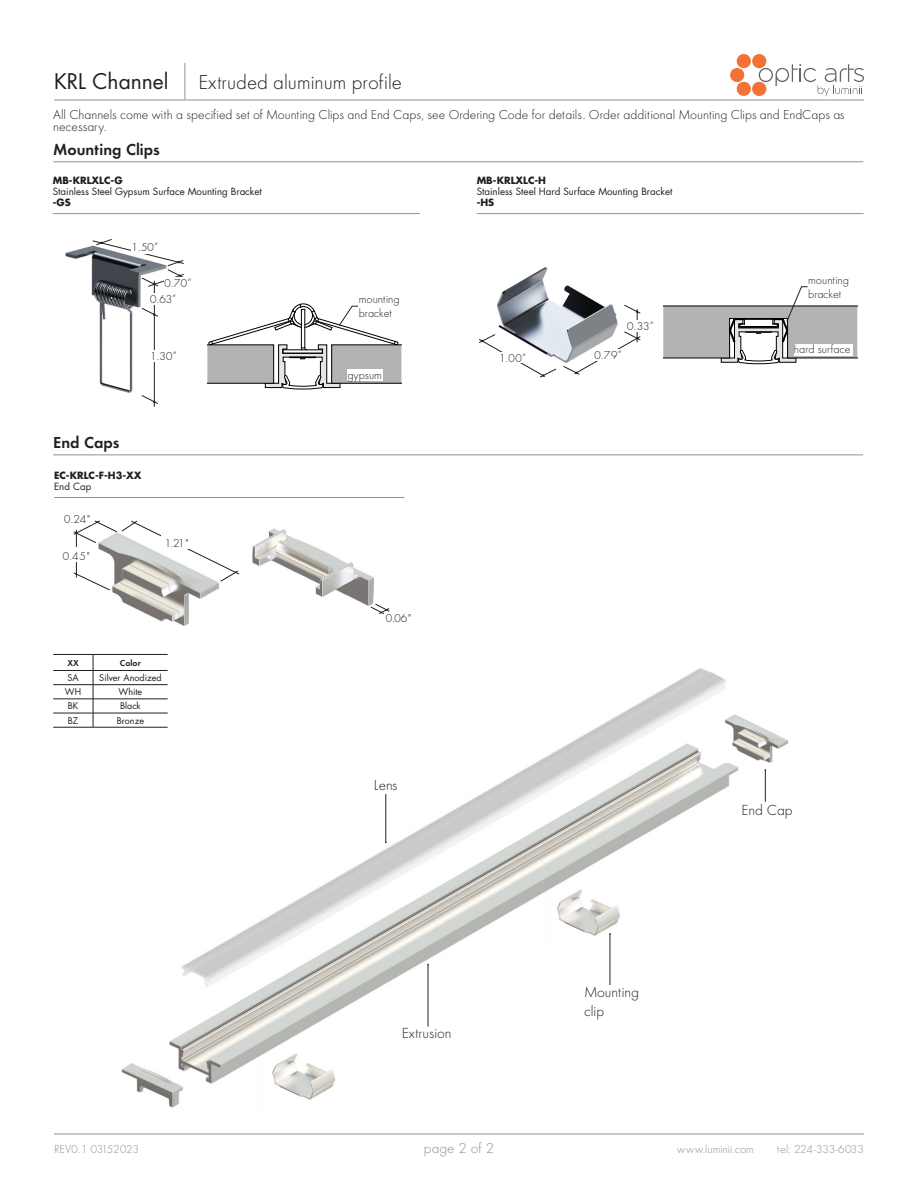
<style>
.page{position:relative;width:918px;height:1188px;background:#fff}
.page>*{position:absolute;margin:0;border:0;box-sizing:border-box;transform-origin:0 0}
.t1{font:21px "Futura Light DTC";color:#231f20}
.t2{font:21px "Futura";color:#231f20}
.Features_-_H1{font:16.5px "Futura Demi Bold DTC";color:#231f20}
.t3{font:15.15px "Futura Light DTC";color:#231f20}
.t4{font:15px "Futura Light DTC";color:#939192}
.Section_Disclaimer{font:13.5px/12px "Futura Light DTC";color:#231f20}
.t5{font:12px/14.4px "Futura Light DTC";color:#231f20}
.t6{font:12px "Futura Light DTC";letter-spacing:-.05em;color:#939192}
.t7{font:12px "Futura Light DTC";color:#939192}
.t8{font:12px "Futura Light DTC";letter-spacing:-.055em;color:#939192}
.Paragraph_Style_2{font:9.75px/11.2px "Futura";color:#231f20}
.Paragraph_Style_2-2{font:700 9.75px/11.7px "Futura";color:#231f20}
.t9{font:9px "Futura";color:#231f20}
.t10{font:9px "Futura Demi Bold DTC";color:#231f20}
.s1{font-weight:700}
.s2{font-weight:400}
</style>
<div class="page">
<img style="left:496px;top:266px;width:130px;height:96px">
<svg style="left:624px;top:305px;width:16px;height:8px"></svg>
<svg style="left:563px;top:332px;width:77px;height:43px"></svg>
<svg style="left:479px;top:334px;width:77px;height:43px"></svg>
<hr style="left:637px;top:309px;width:1px;height:33px;background:#231f20">
<div style="left:594px;top:350px;width:30px;height:11px;background:#fff"></div>
<div style="left:499px;top:352px;width:30px;height:11px;background:#fff"></div>
<div style="left:627px;top:320px;width:32px;height:11px;background:#fff"></div>
<svg style="left:663px;top:287px;width:194px;height:77px"></svg>
<div style="left:808px;top:275px;width:42px;height:29px;background:#fff"></div>
<div style="left:794px;top:344px;width:59px;height:11px;background:#fff"></div>
<img style="left:65px;top:240px;width:93px;height:156px">
<svg style="left:142px;top:308px;width:16px;height:8px"></svg>
<svg style="left:142px;top:395px;width:16px;height:9px"></svg>
<svg style="left:207px;top:304px;width:194px;height:85px"></svg>
<svg style="left:93px;top:239px;width:91px;height:48px"></svg>
<hr style="left:154px;top:281px;width:1px;height:126px;background:#231f20">
<div style="left:164px;top:278px;width:30px;height:11px;background:#fff"></div>
<div style="left:131px;top:242px;width:30px;height:11px;background:#fff"></div>
<div style="left:150px;top:294px;width:30px;height:11px;background:#fff"></div>
<div style="left:150px;top:350px;width:30px;height:11px;background:#fff"></div>
<div style="left:359px;top:293px;width:41px;height:30px;background:#fff"></div>
<div style="left:347px;top:370px;width:36px;height:11px;background:#fff"></div>
<img style="left:109px;top:590px;width:107px;height:36px">
<svg style="left:74px;top:521px;width:165px;height:69px"></svg>
<div style="left:63px;top:512px;width:29px;height:13px;background:#fff"></div>
<img style="left:253px;top:529px;width:121px;height:77px">
<svg style="left:371px;top:604px;width:19px;height:10px"></svg>
<img style="left:77px;top:660px;width:758px;height:474px">
<hr style="left:386px;top:789px;width:1px;height:53px;background:#231f20">
<hr style="left:765px;top:770px;width:1px;height:32px;background:#231f20">
<hr style="left:610px;top:934px;width:1px;height:55px;background:#231f20">
<div style="left:742px;top:803px;width:52px;height:20px;background:#fff"></div>
<div style="left:369px;top:778px;width:33px;height:16px;background:#fff"></div>
<div style="left:402px;top:1027px;width:52px;height:20px;background:#fff"></div>
<div style="left:584px;top:986px;width:65px;height:30px;background:#fff"></div>
<hr style="left:428px;top:964px;width:1px;height:63px;background:#231f20">
<img style="left:725px;top:714px;width:63px;height:49px">
<svg style="left:764px;top:763px;width:9px;height:8px"></svg>
<hr style="left:53px;top:161px;width:810px;height:1px;background:#939192">
<hr style="left:53px;top:454px;width:810px;height:1px;background:#939192">
<hr style="left:54px;top:497px;width:350px;height:1px;background:#939191">
<svg style="left:93px;top:655px;width:1px;height:72px"></svg>
<hr style="left:53px;top:654px;width:40px;height:1px;background:#231f20">
<hr style="left:93px;top:654px;width:75px;height:1px;background:#231f20">
<hr style="left:53px;top:684px;width:40px;height:1px;background:#231f20">
<hr style="left:93px;top:684px;width:75px;height:1px;background:#231f20">
<hr style="left:53px;top:699px;width:40px;height:1px;background:#231f20">
<hr style="left:93px;top:699px;width:75px;height:1px;background:#231f20">
<hr style="left:53px;top:713px;width:40px;height:1px;background:#231f20">
<hr style="left:93px;top:713px;width:75px;height:1px;background:#231f20">
<hr style="left:53px;top:727px;width:40px;height:1px;background:#231f20">
<hr style="left:93px;top:727px;width:75px;height:1px;background:#231f20">
<hr style="left:53px;top:670px;width:40px;height:1px;background:#231f20">
<hr style="left:93px;top:670px;width:75px;height:1px;background:#231f20">
<hr style="left:53px;top:213px;width:367px;height:1px;background:#939191">
<hr style="left:477px;top:213px;width:387px;height:1px;background:#939191">
<hr style="left:54px;top:1134px;width:810px;height:1px;background:#939191">
<svg style="left:730px;top:54px;width:134px;height:42px"></svg>
<hr style="left:185px;top:63px;width:1px;height:37px;background:#939191">
<hr style="left:54px;top:100px;width:131px;height:1px;background:#939191">
<hr style="left:185px;top:100px;width:679px;height:1px;background:#939191">
<h1 class="t2" style="left:54px;top:67px;width:116px">KRL Channel</h1>
<h1 class="t1" style="left:198px;top:71px;width:205px">Extruded aluminum profile</h1>
<p class="Section_Disclaimer" style="left:53px;top:109px;width:793px">All Channels come with a specified set of Mounting Clips and End Caps, see Ordering Code for details. Order additional Mounting Clips and EndCaps as necessary.</p>
<p class="Features_-_H1" style="left:53px;top:139px;width:108px">Mounting Clips</p>
<p class="Paragraph_Style_2" style="left:53px;top:175px;width:211px"><span class="s1">MB-KRLXLC-G<br></span>Stainless Steel Gypsum Surface Mounting Bracket <span class="s1">-GS</span></p>
<p class="Paragraph_Style_2" style="left:477px;top:175px;width:197px"><span class="s1">MB-KRLXLC-H<br></span>Stainless Steel Hard Surface Mounting Bracket <span class="s1">-HS</span></p>
<p class="t5" style="left:131px;top:241px;width:28px">1.50”</p>
<p class="t5" style="left:164px;top:276px;width:29px">0.70”</p>
<p class="t5" style="left:150px;top:292px;width:28px">0.63”</p>
<p class="t5" style="left:150px;top:349px;width:29px">1.30”</p>
<p class="Features_-_H1" style="left:53px;top:432px;width:68px">End Caps</p>
<p class="Paragraph_Style_2-2" style="left:54px;top:469px;width:89px">EC-KRLC-F-H3-XX<br><span class="s2">End Cap</span></p>
<p class="t5" style="left:64px;top:512px;width:29px">0.24"</p>
<p class="t5" style="left:62px;top:549px;width:29px">0.45"</p>
<p class="t5" style="left:165px;top:536px;width:26px">1.21"</p>
<p class="t10" style="left:67px;top:658px;width:13px">XX</p>
<p class="t10" style="left:120px;top:658px;width:22px">Color</p>
<p class="t9" style="left:67px;top:672px;width:13px">SA</p>
<p class="t9" style="left:99px;top:672px;width:64px">Silver Anodized</p>
<p class="t9" style="left:65px;top:686px;width:18px">WH</p>
<p class="t9" style="left:119px;top:686px;width:25px">White</p>
<p class="t9" style="left:68px;top:700px;width:12px">BK</p>
<p class="t9" style="left:120px;top:700px;width:22px">Black</p>
<p class="t9" style="left:68px;top:714px;width:12px">BZ</p>
<p class="t9" style="left:117px;top:714px;width:29px">Bronze</p>
<p class="t5" style="left:359px;top:292px;width:43px">mounting bracket</p>
<p class="t5" style="left:347px;top:368px;width:36px">gypsum</p>
<p class="t5" style="left:627px;top:319px;width:28px">0.33”</p>
<p class="t5" style="left:499px;top:351px;width:29px">1.00”</p>
<p class="t5" style="left:594px;top:348px;width:29px">0.79”</p>
<p class="t5" style="left:808px;top:273px;width:43px">mounting bracket</p>
<p class="t5" style="left:794px;top:343px;width:58px">hard surface</p>
<p class="t5" style="left:385px;top:611px;width:28px">0.06"</p>
<p class="t3" style="left:374px;top:777px;width:25px">Lens</p>
<p class="t3" style="left:402px;top:1025px;width:51px">Extrusion</p>
<p class="t3" style="left:584px;top:984px;width:57px">Mounting</p>
<p class="t3" style="left:584px;top:1003px;width:22px">clip</p>
<p class="t3" style="left:742px;top:802px;width:53px">End Cap</p>
<p class="t8" style="left:54px;top:1142px;width:87px">REV0.1 03152023</p>
<p class="t4" style="left:424px;top:1140px;width:72px">page 2 of 2</p>
<p class="t7" style="left:677px;top:1142px;width:78px">www.luminii.com</p>
<p class="t6" style="left:777px;top:1142px;width:88px">tel: 224-333-6033</p>
</div>
